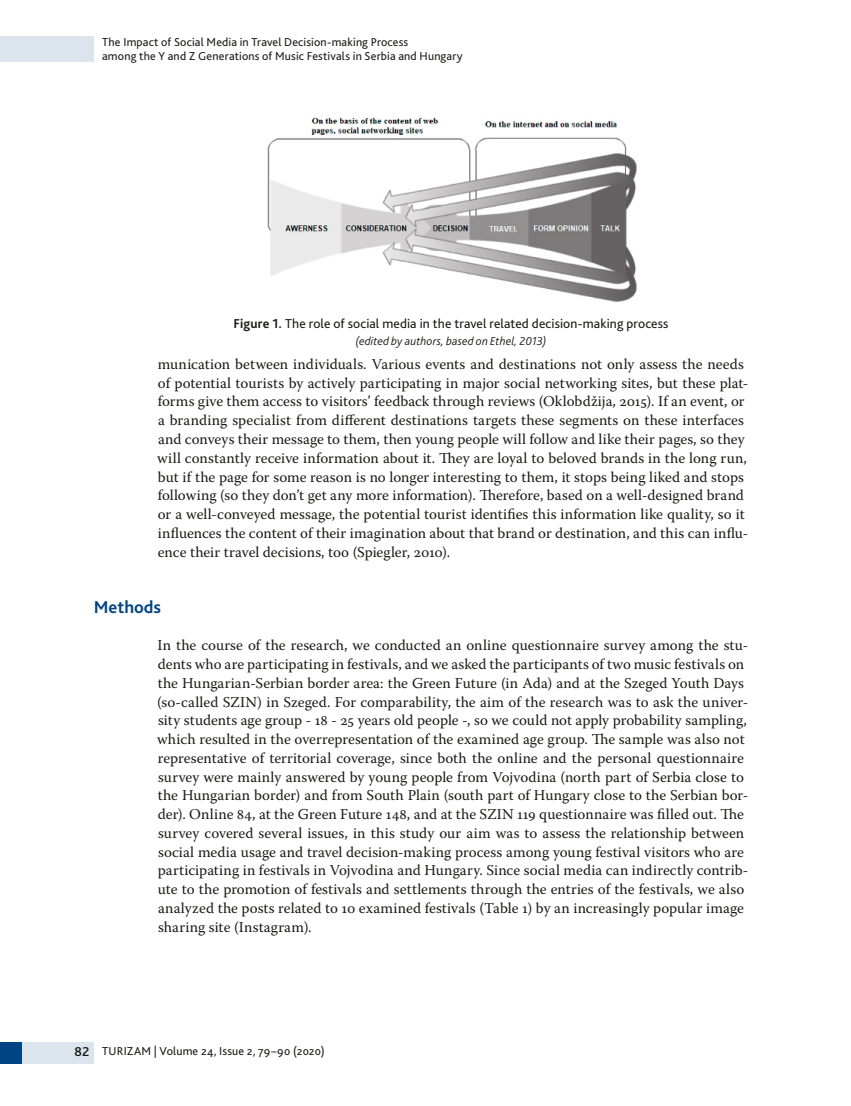
<style>
.page{position:relative;width:851px;height:1106px;background:#fff}
.page>*{position:absolute;margin:0;border:0;box-sizing:border-box;transform-origin:0 0}
.t1{font:700 18px "Bliss Pro";color:#004485}
.t2{font:15px/18.8px "Warnock Pro";letter-spacing:.005em;color:#1a1a18}
.t3{font:13.5px "Bliss Pro";letter-spacing:.01em;color:#1a1a18}
.t4{font:12px/14.4px "Bliss Pro";letter-spacing:.015em;color:#1a1a18}
.t5{font:italic 300 12px "Bliss Pro";letter-spacing:.015em;color:#1a1a18}
.s1{font-weight:700}
.s2{font-weight:500;font-size:13.5px}
</style>
<div class="page">
<div style="left:0;top:1042px;width:94px;height:21px;background:#dce4ed"></div>
<div style="left:0;top:36px;width:94px;height:26px;background:#dce4ed"></div>
<div style="left:0;top:1042px;width:21px;height:21px;background:#004485"></div>
<img style="left:267px;top:117px;width:370px;height:185px">
<p class="t4" style="left:102px;top:34px;width:362px">The Impact of Social Media in Travel Decision-making Process<br>among the Y and Z Generations of Music Festivals in Serbia and Hungary</p>
<p class="t3" style="left:233px;top:315px;width:436px"><span class="s1">Figure 1.</span> The role of social media in the travel related decision-making process</p>
<p class="t5" style="left:355px;top:333px;width:192px">(edited by authors, based on Ethel, 2013)</p>
<p class="t2" style="left:157px;top:354px;width:592px">munication between individuals. Various events and destinations not only assess the needs of potential tourists by actively participating in major social networking sites, but these plat&shy;forms give them access to visitors’ feedback through reviews (Oklobdžija, 2015). If an event, or a branding specialist from different destinations targets these segments on these interfaces and conveys their message to them, then young people will follow and like their pages, so they will constantly receive information about it. They are loyal to beloved brands in the long run, but if the page for some reason is no longer interesting to them, it stops being liked and stops following (so they don’t get any more information). Therefore, based on a well-designed brand or a well-conveyed message, the potential tourist identifies this information like quality, so it influences the content of their imagination about that brand or destination, and this can influ&shy;ence their travel decisions, too (Spiegler, 2010).</p>
<p class="t1" style="left:94px;top:595px;width:69px">Methods</p>
<p class="t2" style="left:157px;top:635px;width:592px">In the course of the research, we conducted an online questionnaire survey among the stu&shy;dents who are participating in festivals, and we asked the participants of two music festivals on the Hungarian-Serbian border area: the Green Future (in Ada) and at the Szeged Youth Days (so-called SZIN) in Szeged. For comparability, the aim of the research was to ask the univer&shy;sity students age group - 18 - 25 years old people -, so we could not apply probability sampling, which resulted in the overrepresentation of the examined age group. The sample was also not representative of territorial coverage, since both the online and the personal questionnaire survey were mainly answered by young people from Vojvodina (north part of Serbia close to the Hungarian border) and from South Plain (south part of Hungary close to the Serbian bor&shy;der). Online 84, at the Green Future 148, and at the SZIN 119 questionnaire was filled out. The survey covered several issues, in this study our aim was to assess the relationship between social media usage and travel decision-making process among young festival visitors who are participating in festivals in Vojvodina and Hungary. Since social media can indirectly contrib&shy;ute to the promotion of festivals and settlements through the entries of the festivals, we also analyzed the posts related to 10 examined festivals (Table 1) by an increasingly popular image sharing site (Instagram).</p>
<p class="t4" style="left:75px;top:1043px;width:252px"><span class="s2">82</span> TURIZAM | Volume 24, Issue 2, 79–90 (2020)</p>
</div>
